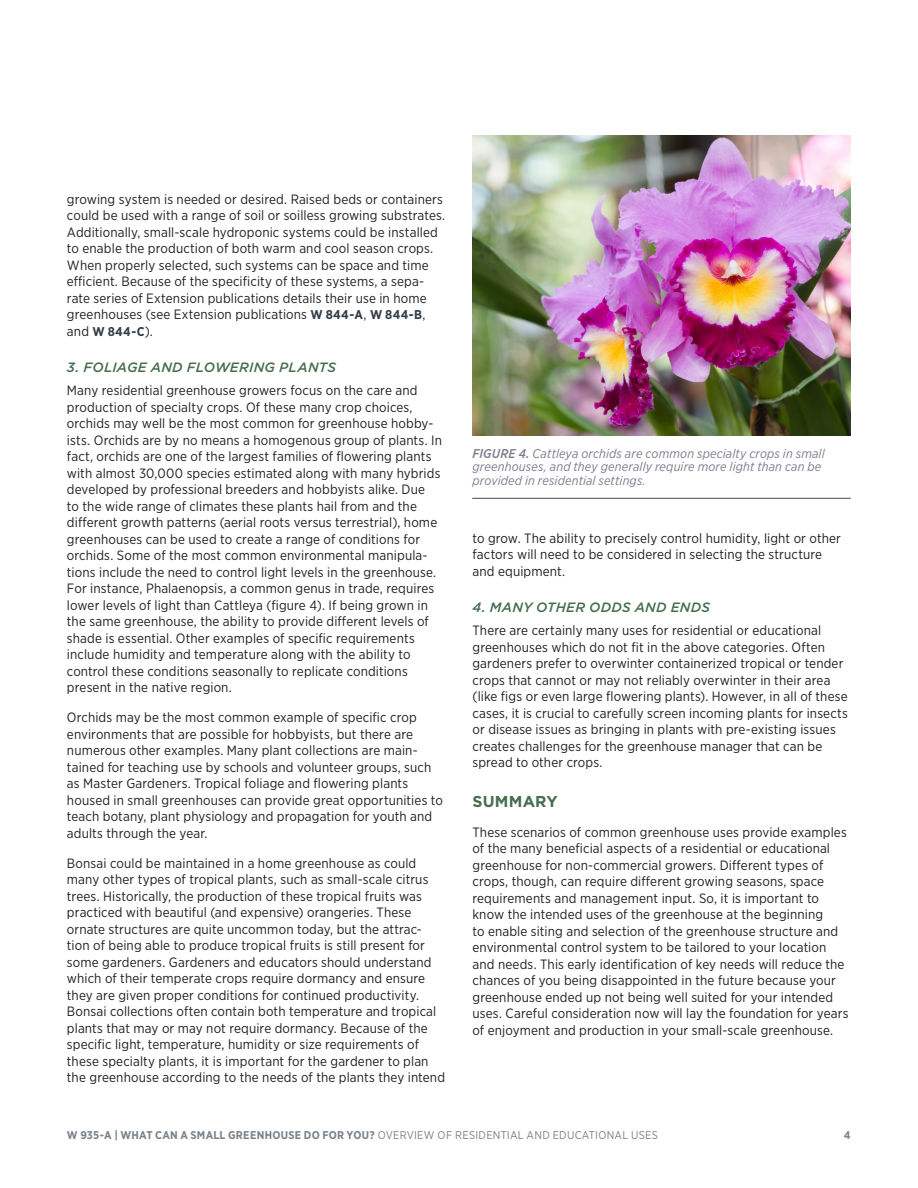
<style>
.page{position:relative;width:918px;height:1188px;background:#fff}
.page>*{position:absolute;margin:0;border:0;box-sizing:border-box;transform-origin:0 0}
.Subheads{font:700 15.75px "Gotham";letter-spacing:.01em;color:#466e4f}
.Body_Text{font:13.5px/16.5px "Gotham Narrow";letter-spacing:.01em;color:#231f20}
.t1{font:italic 500 13.5px "Gotham";letter-spacing:.015em;color:#466e4f}
.Photo_Captions{font:italic 12.75px/13.5px "Gotham Narrow";letter-spacing:.01em;color:#827b8d}
.Body_Text-2{font:700 12.75px "Gotham Narrow";color:#313e48}
.t2{font:700 11.25px "Gotham Narrow";letter-spacing:.02em;color:#79828b}
.s1{font-weight:700;font-size:12.75px;color:#313e48}
.s2{font-weight:400;font-size:13.5px;color:#231f20}
.s3{font-weight:500}
.s4{font-family:"Gotham Narrow Book 2";font-weight:400}
</style>
<div class="page">
<img style="left:472px;top:135px;width:378px;height:301px">
<hr style="left:472px;top:498px;width:379px;height:1px;background:#4d435c">
<p class="Body_Text" style="left:67px;top:190px;width:380px">growing system is needed or desired. Raised beds or containers could be used with a range of soil or soilless growing substrates.<br>Additionally, small-scale hydroponic systems could be installed to enable the production of both warm and cool season crops.<br>When properly selected, such systems can be space and time efficient. Because of the specificity of these systems, a sepa&shy;rate series of Extension publications details their use in home greenhouses (see Extension publications <span class="s1">W 844-A</span>, <span class="s1">W 844-B</span>,</p>
<p class="Body_Text-2" style="left:67px;top:323px;width:87px"><span class="s2">and</span> W 844-C<span class="s2">).</span></p>
<h2 class="t1" style="left:67px;top:358px;width:271px">3. FOLIAGE AND FLOWERING PLANTS</h2>
<p class="Body_Text" style="left:67px;top:382px;width:377px">Many residential greenhouse growers focus on the care and production of specialty crops. Of these many crop choices, orchids may well be the most common for greenhouse hobby&shy;ists. Orchids are by no means a homogenous group of plants. In fact, orchids are one of the largest families of flowering plants with almost 30,000 species estimated along with many hybrids developed by professional breeders and hobbyists alike. Due<br>to the wide range of climates these plants hail from and the different growth patterns (aerial roots versus terrestrial), home greenhouses can be used to create a range of conditions for orchids. Some of the most common environmental manipula&shy;tions include the need to control light levels in the greenhouse.<br>For instance, Phalaenopsis, a common genus in trade, requires lower levels of light than Cattleya (figure 4). If being grown in the same greenhouse, the ability to provide different levels of shade is essential. Other examples of specific requirements include humidity and temperature along with the ability to control these conditions seasonally to replicate conditions present in the native region.</p>
<p class="Body_Text" style="left:67px;top:709px;width:378px">Orchids may be the most common example of specific crop environments that are possible for hobbyists, but there are numerous other examples. Many plant collections are main&shy;tained for teaching use by schools and volunteer groups, such as Master Gardeners. Tropical foliage and flowering plants housed in small greenhouses can provide great opportunities to teach botany, plant physiology and propagation for youth and adults through the year.</p>
<p class="Body_Text" style="left:67px;top:854px;width:380px">Bonsai could be maintained in a home greenhouse as could many other types of tropical plants, such as small-scale citrus trees. Historically, the production of these tropical fruits was practiced with beautiful (and expensive) orangeries. These ornate structures are quite uncommon today, but the attrac&shy;tion of being able to produce tropical fruits is still present for some gardeners. Gardeners and educators should understand which of their temperate crops require dormancy and ensure they are given proper conditions for continued productivity.<br>Bonsai collections often contain both temperature and tropical plants that may or may not require dormancy. Because of the specific light, temperature, humidity or size requirements of these specialty plants, it is important for the gardener to plan the greenhouse according to the needs of the plants they intend</p>
<p class="Photo_Captions" style="left:472px;top:447px;width:354px"><span class="s3">FIGURE 4.</span> Cattleya orchids are common specialty crops in small greenhouses, and they generally require more light than can be provided in residential settings.</p>
<p class="Body_Text" style="left:473px;top:529px;width:370px">to grow. The ability to precisely control humidity, light or other factors will need to be considered in selecting the structure and equipment.</p>
<h2 class="t1" style="left:473px;top:598px;width:239px">4. MANY OTHER ODDS AND ENDS</h2>
<p class="Body_Text" style="left:473px;top:622px;width:377px">There are certainly many uses for residential or educational greenhouses which do not fit in the above categories. Often gardeners prefer to overwinter containerized tropical or tender crops that cannot or may not reliably overwinter in their area (like figs or even large flowering plants). However, in all of these cases, it is crucial to carefully screen incoming plants for insects or disease issues as bringing in plants with pre-existing issues creates challenges for the greenhouse manager that can be spread to other crops.</p>
<p class="Subheads" style="left:472px;top:791px;width:87px">SUMMARY</p>
<p class="Body_Text" style="left:472px;top:823px;width:377px">These scenarios of common greenhouse uses provide examples of the many beneficial aspects of a residential or educational greenhouse for non-commercial growers. Different types of crops, though, can require different growing seasons, space requirements and management input. So, it is important to know the intended uses of the greenhouse at the beginning<br>to enable siting and selection of the greenhouse structure and environmental control system to be tailored to your location and needs. This early identification of key needs will reduce the chances of you being disappointed in the future because your greenhouse ended up not being well suited for your intended uses. Careful consideration now will lay the foundation for years of enjoyment and production in your small-scale greenhouse.</p>
<p class="t2" style="left:67px;top:1127px;width:593px">W 935-A | WHAT CAN A SMALL GREENHOUSE DO FOR YOU? <span class="s4">OVERVIEW OF RESIDENTIAL AND EDUCATIONAL USES</span></p>
<p class="t2" style="left:844px;top:1127px;width:8px">4</p>
</div>
